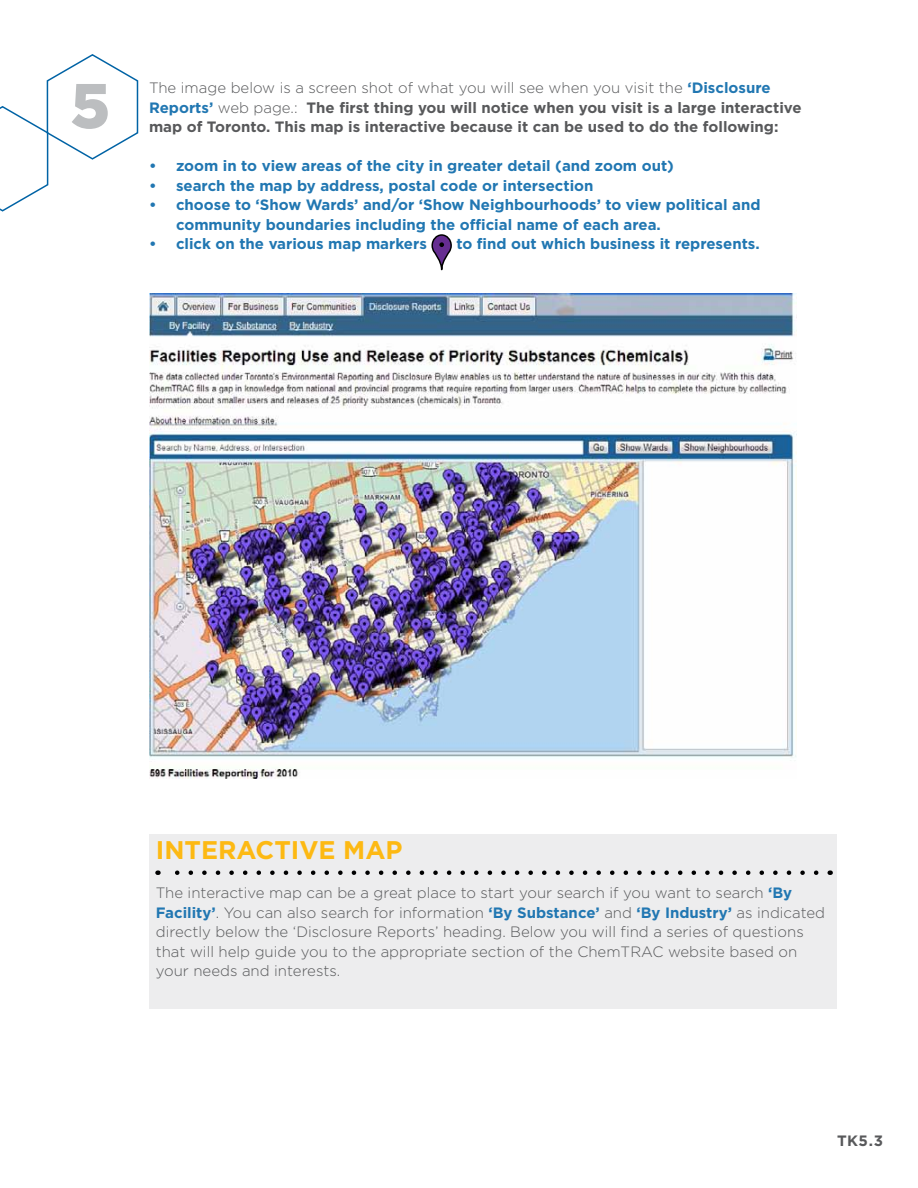
<style>
.page{position:relative;width:918px;height:1188px;background:#fff}
.page>*{position:absolute;margin:0;border:0;box-sizing:border-box;transform-origin:0 0}
.t1{font:900 63px "Gotham";color:#bcbec0}
.t2{font:700 25.5px "Gotham";color:#fdb913}
.t3{font:300 15px/19.5px "Gotham";color:#58595b}
.t4{font:700 15px/19.5px "Gotham";color:#2177b2}
.t5{font:700 15px/19.5px "Gotham";color:#58595b}
.s1{font-weight:300}
.s2{color:#2177b2}
.s3{font-weight:700;color:#2177b2}
</style>
<div class="page">
<svg style="left:431px;top:234px;width:21px;height:37px"></svg>
<img style="left:149px;top:294px;width:648px;height:485px">
<svg style="left:0;top:54px;width:139px;height:158px"></svg>
<div style="left:149px;top:834px;width:688px;height:175px;background:#ededee"></div>
<svg style="left:175px;top:870px;width:641px;height:5px"></svg>
<h1 class="t1" style="left:70px;top:69px;width:41px">5</h1>
<p class="t5" style="left:149px;top:78px;width:654px"><span class="s1">The image below is a screen shot of what you will see when you visit the</span> <span class="s2">‘Disclosure<br>Reports’</span> <span class="s1">web page.:</span> The first thing you will notice when you visit is a large interactive map of Toronto. This map is interactive because it can be used to do the following:</p>
<p class="t4" style="left:149px;top:156px;width:526px">• zoom in to view areas of the city in greater detail (and zoom out)</p>
<p class="t4" style="left:149px;top:175px;width:446px">• search the map by address, postal code or intersection</p>
<p class="t4" style="left:176px;top:195px;width:586px;text-indent:-27px">• choose to ‘Show Wards’ and/or ‘Show Neighbourhoods’ to view political and community boundaries including the official name of each area.</p>
<p class="t4" style="left:149px;top:234px;width:279px">• click on the various map markers</p>
<p class="t4" style="left:456px;top:234px;width:305px">to find out which business it represents.</p>
<h2 class="t2" style="left:156px;top:835px;width:248px">INTERACTIVE MAP</h2>
<p class="t3" style="left:156px;top:883px;width:671px">The interactive map can be a great place to start your search if you want to search <span class="s3">‘By Facility’</span>. You can also search for information <span class="s3">‘By Substance’</span> and <span class="s3">‘By Industry’</span> as indicated directly below the ‘Disclosure Reports’ heading. Below you will find a series of questions that will help guide you to the appropriate section of the ChemTRAC website based on your needs and interests.</p>
<p class="t5" style="left:837px;top:1131px;width:48px">TK5.3</p>
</div>
